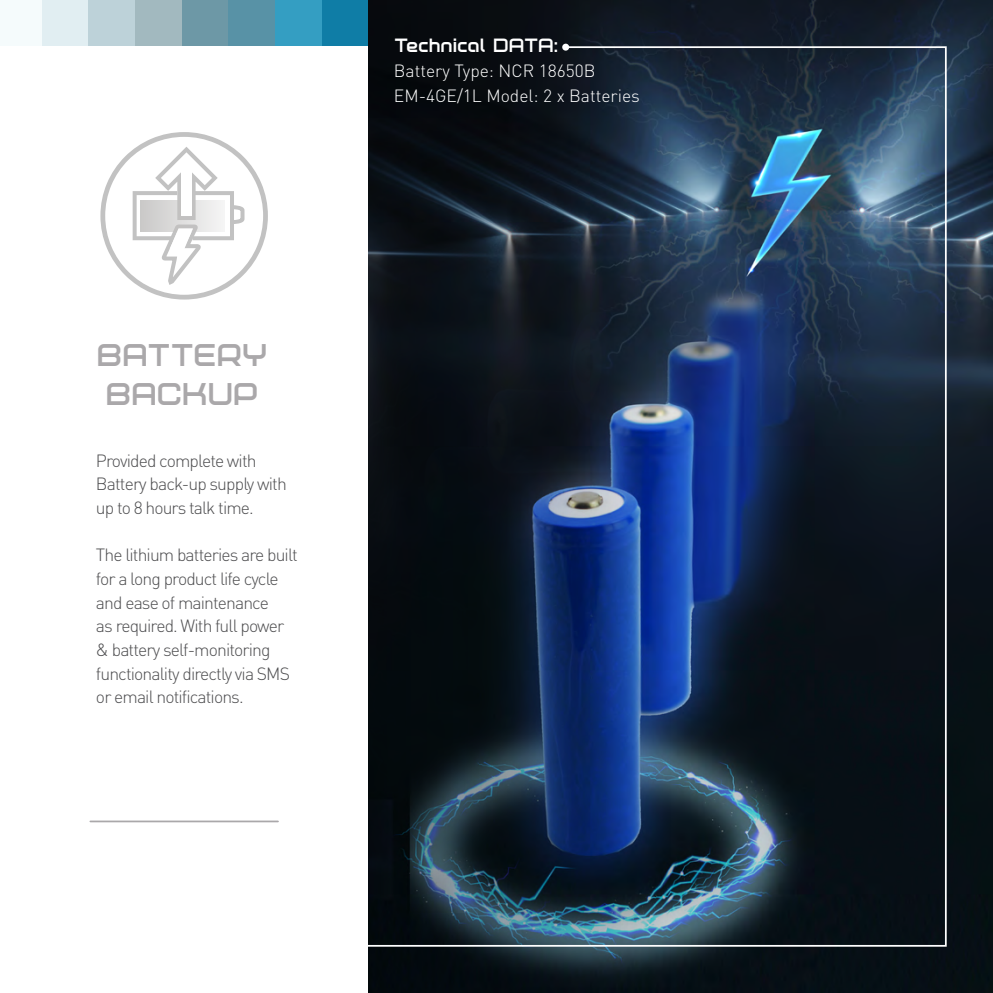
<style>
.page{position:relative;width:993px;height:993px;background:#fff}
.page>*{position:absolute;margin:0;border:0;box-sizing:border-box;transform-origin:0 0}
.t1{font:700 42.88px/39.4px "Foxonthe Run";color:#aaa8aa}
.t2{font:700 26.25px "Foxonthe Run";color:#fff}
.t3{font:300 17.5px/23.6px "DINOT";letter-spacing:-.05em;color:#4d4d4f}
.t4{font:300 17.5px/25.7px "DINOT";color:#fff}
</style>
<div class="page">
<img style="left:671px;top:0;width:321px;height:992px">
<svg style="left:368px;top:0;width:303px;height:992px;background:#0b1319"></svg>
<hr style="left:90px;top:820px;width:188px;height:2px;background:#aaa8aa">
<img style="left:365px;top:45px;width:582px;height:902px">
<div style="left:562px;top:44px;width:7px;height:7px;background:#fff;border-radius:50%"></div>
<div style="left:228px;top:0;width:47px;height:45px;background:#5892a6"></div>
<div style="left:181px;top:0;width:47px;height:45px;background:#6d98a6"></div>
<div style="left:41px;top:0;width:47px;height:45px;background:#e1eef2"></div>
<div style="left:321px;top:0;width:47px;height:45px;background:#0f7da6"></div>
<div style="left:275px;top:0;width:46px;height:45px;background:#349ec2"></div>
<div style="left:135px;top:0;width:46px;height:45px;background:#a2b9bf"></div>
<div style="left:88px;top:0;width:47px;height:45px;background:#bdd2d9"></div>
<div style="left:0;top:0;width:41px;height:45px;background:#f5fbfc"></div>
<svg style="left:100px;top:132px;width:168px;height:167px"></svg>
<h1 class="t1" style="left:96px;top:333px;width:172px">BATTERY<br>BACKUP</h1>
<p class="t3" style="left:96px;top:448px;width:192px">Provided complete with<br>Battery back-up supply with up to 8 hours talk time.</p>
<p class="t3" style="left:96px;top:543px;width:203px">The lithium batteries are built for a long product life cycle and ease of maintenance<br>as required. With full power &amp; battery self-monitoring functionality directly via SMS or email notifications.</p>
<h2 class="t2" style="left:394px;top:33px;width:165px">Technical DATA:</h2>
<p class="t4" style="left:394px;top:57px;width:247px">Battery Type: NCR 18650B<br>EM-4GE/1L Model: 2 x Batteries</p>
</div>
